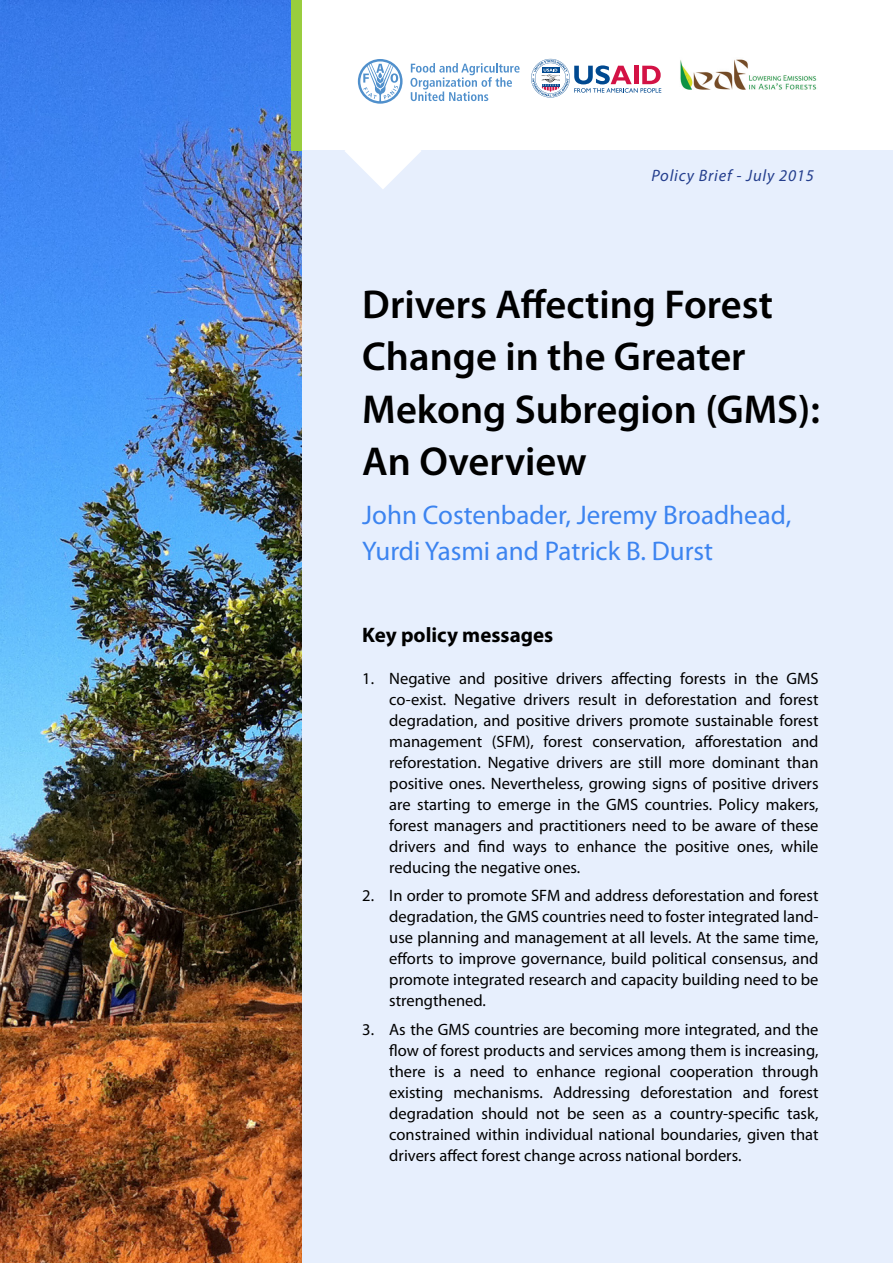
<style>
.page{position:relative;width:893px;height:1263px;background:#fff}
.page>*{position:absolute;margin:0;border:0;box-sizing:border-box;transform-origin:0 0}
.t1{font:600 40.5px/52.5px "Myriad Pro";color:#000}
.t2{font:27px/36px "Myriad Pro";color:#3c84f0}
.t3{font:700 21px "Myriad Pro";color:#000}
.t4{font:16.5px/21px "Myriad Pro";color:#000;text-align:justify}
.t5{font:italic 16.5px "Myriad Pro";letter-spacing:.05em;color:#253f8e}
</style>
<div class="page">
<div style="left:0;top:151px;width:893px;height:1112px;background:#e7effd"></div>
<img style="left:0;top:0;width:302px;height:1263px">
<div style="left:291px;top:0;width:11px;height:151px;background:#99cd3d"></div>
<svg style="left:531px;top:59px;width:130px;height:39px"></svg>
<img style="left:680px;top:59px;width:137px;height:31px">
<svg style="left:358px;top:59px;width:45px;height:45px"></svg>
<svg style="left:410px;top:63px;width:110px;height:38px"></svg>
<svg style="left:344px;top:150px;width:77px;height:39px"></svg>
<p class="t5" style="left:651px;top:165px;width:164px">Policy Brief - July 2015</p>
<p class="t1" style="left:362px;top:277px;width:459px">Drivers Affecting Forest<br>Change in the Greater<br>Mekong Subregion (GMS):<br>An Overview</p>
<p class="t2" style="left:362px;top:496px;width:431px">John Costenbader, Jeremy Broadhead,<br>Yurdi Yasmi and Patrick B. Durst</p>
<p class="t3" style="left:362px;top:621px;width:192px">Key policy messages</p>
<p class="t4" style="left:389px;top:667px;width:431px;text-indent:-27px">1. Negative and positive drivers affecting forests in the GMS co-exist. Negative drivers result in deforestation and forest degradation, and positive drivers promote sustainable forest management (SFM), forest conservation, afforestation and reforestation. Negative drivers are still more dominant than positive ones. Nevertheless, growing signs of positive drivers are starting to emerge in the GMS countries. Policy makers, forest managers and practitioners need to be aware of these drivers and find ways to enhance the positive ones, while reducing the negative ones.</p>
<p class="t4" style="left:389px;top:885px;width:431px;text-indent:-27px">2. In order to promote SFM and address deforestation and forest degradation, the GMS countries need to foster integrated land&shy;use planning and management at all levels. At the same time, efforts to improve governance, build political consensus, and promote integrated research and capacity building need to be strengthened.</p>
<p class="t4" style="left:389px;top:1018px;width:431px;text-indent:-27px">3. As the GMS countries are becoming more integrated, and the flow of forest products and services among them is increasing, there is a need to enhance regional cooperation through existing mechanisms. Addressing deforestation and forest degradation should not be seen as a country-specific task, constrained within individual national boundaries, given that drivers affect forest change across national borders.</p>
</div>
